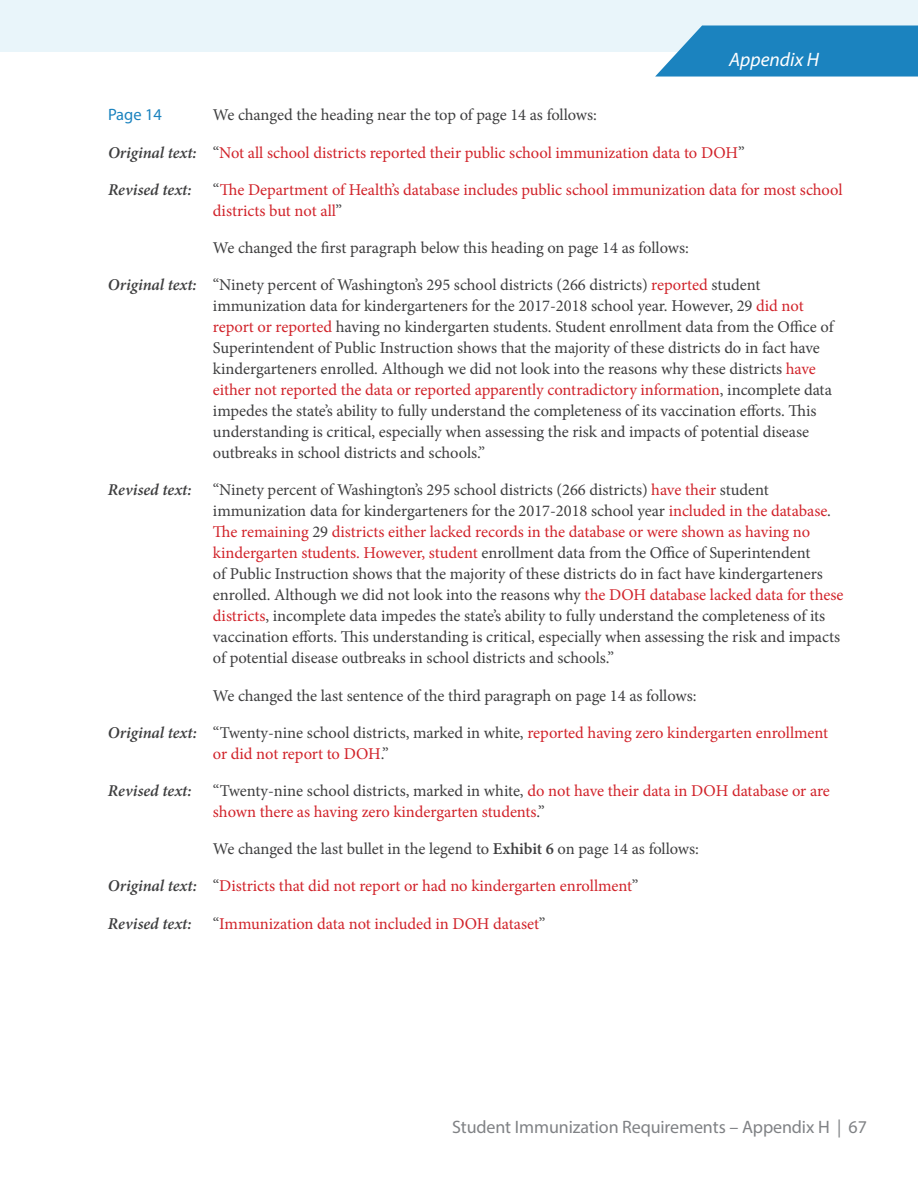
<style>
.page{position:relative;width:918px;height:1188px;background:#fff}
.page>*{position:absolute;margin:0;border:0;box-sizing:border-box;transform-origin:0 0}
.t1{font:italic 19.5px "Myriad Pro";color:#fff}
.t2{font:18px "Myriad Pro";letter-spacing:-.005em;color:#808285}
.t3{font:16.5px/21px "Minion Pro";letter-spacing:-.005em;color:#3e3e3f}
.t4{font:16.5px/21px "Minion Pro";letter-spacing:-.005em;color:#d1232a}
.t5{font:italic 600 16.5px "Minion Pro";color:#3e3e3f}
.t6{font:16.5px "Myriad Pro";letter-spacing:-.005em;color:#1b83bf}
.s1{font-weight:600;font-style:italic;color:#3e3e3f}
.s2{color:#3e3e3f}
.s3{font-weight:600;font-style:italic}
.s4{color:#d1232a}
.s5{font-weight:600}
</style>
<div class="page">
<div style="left:0;top:0;width:918px;height:51px;background:#e9f5fa"></div>
<svg style="left:655px;top:26px;width:263px;height:51px;background:#2f8ec4"></svg>
<p class="t1" style="left:729px;top:47px;width:92px">Appendix H</p>
<p class="t6" style="left:108px;top:105px;width:55px">Page 14</p>
<p class="t3" style="left:213px;top:106px;width:385px">We changed the heading near the top of page 14 as follows:</p>
<p class="t4" style="left:108px;top:143px;width:638px"><span class="s1">Original text:</span> <span class="s2">“</span>Not all school districts reported their public school immunization data to DOH<span class="s2">”</span></p>
<p class="t5" style="left:108px;top:178px;width:85px">Revised text:</p>
<p class="t4" style="left:213px;top:180px;width:631px"><span class="s2">“</span>The Department of Health’s database includes public school immunization data for most school districts but not all<span class="s2">”</span></p>
<p class="t3" style="left:213px;top:239px;width:477px">We changed the first paragraph below this heading on page 14 as follows:</p>
<p class="t3" style="left:213px;top:276px;width:622px;text-indent:-105px"><span class="s3">Original text:</span> “Ninety percent of Washington’s 295 school districts (266 districts) <span class="s4">reported</span> student immunization data for kindergarteners for the 2017-2018 school year. However, 29 <span class="s4">did not report or reported</span> having no kindergarten students. Student enrollment data from the Office of Superintendent of Public Instruction shows that the majority of these districts do in fact have kindergarteners enrolled. Although we did not look into the reasons why these districts <span class="s4">have either not reported the data or reported apparently contradictory information</span>, incomplete data impedes the state’s ability to fully understand the completeness of its vaccination efforts. This understanding is critical, especially when assessing the risk and impacts of potential disease outbreaks in school districts and schools.”</p>
<p class="t5" style="left:108px;top:479px;width:85px">Revised text:</p>
<p class="t3" style="left:213px;top:481px;width:632px">“Ninety percent of Washington’s 295 school districts (266 districts) <span class="s4">have their</span> student immunization data for kindergarteners for the 2017-2018 school year <span class="s4">included in the database</span>.<br><span class="s4">The remaining</span> 29 <span class="s4">districts either lacked records in the database or were shown as having no kindergarten students. However, student</span> enrollment data from the Office of Superintendent<br>of Public Instruction shows that the majority of these districts do in fact have kindergarteners enrolled. Although we did not look into the reasons why <span class="s4">the DOH database lacked data for these districts</span>, incomplete data impedes the state’s ability to fully understand the completeness of its vaccination efforts. This understanding is critical, especially when assessing the risk and impacts of potential disease outbreaks in school districts and schools.”</p>
<p class="t3" style="left:213px;top:686px;width:485px">We changed the last sentence of the third paragraph on page 14 as follows:</p>
<p class="t4" style="left:213px;top:723px;width:617px;text-indent:-105px"><span class="s1">Original text:</span> <span class="s2">“Twenty-nine school districts, marked in white,</span> reported having zero kindergarten enrollment or did not report to DOH<span class="s2">.”</span></p>
<p class="t5" style="left:108px;top:779px;width:85px">Revised text:</p>
<p class="t4" style="left:213px;top:782px;width:618px"><span class="s2">“Twenty-nine school districts, marked in white,</span> do not have their data in DOH database or are shown there as having zero kindergarten students<span class="s2">.”</span></p>
<p class="t3" style="left:213px;top:840px;width:488px">We changed the last bullet in the legend to <span class="s5">Exhibit 6</span> on page 14 as follows:</p>
<p class="t4" style="left:108px;top:877px;width:532px"><span class="s1">Original text:</span> <span class="s2">“</span>Districts that did not report or had no kindergarten enrollment<span class="s2">”</span></p>
<p class="t5" style="left:108px;top:912px;width:85px">Revised text:</p>
<p class="t4" style="left:213px;top:914px;width:334px"><span class="s2">“</span>Immunization data not included in DOH dataset<span class="s2">”</span></p>
<p class="t2" style="left:452px;top:1116px;width:416px">Student Immunization Requirements – Appendix H | 67</p>
</div>
